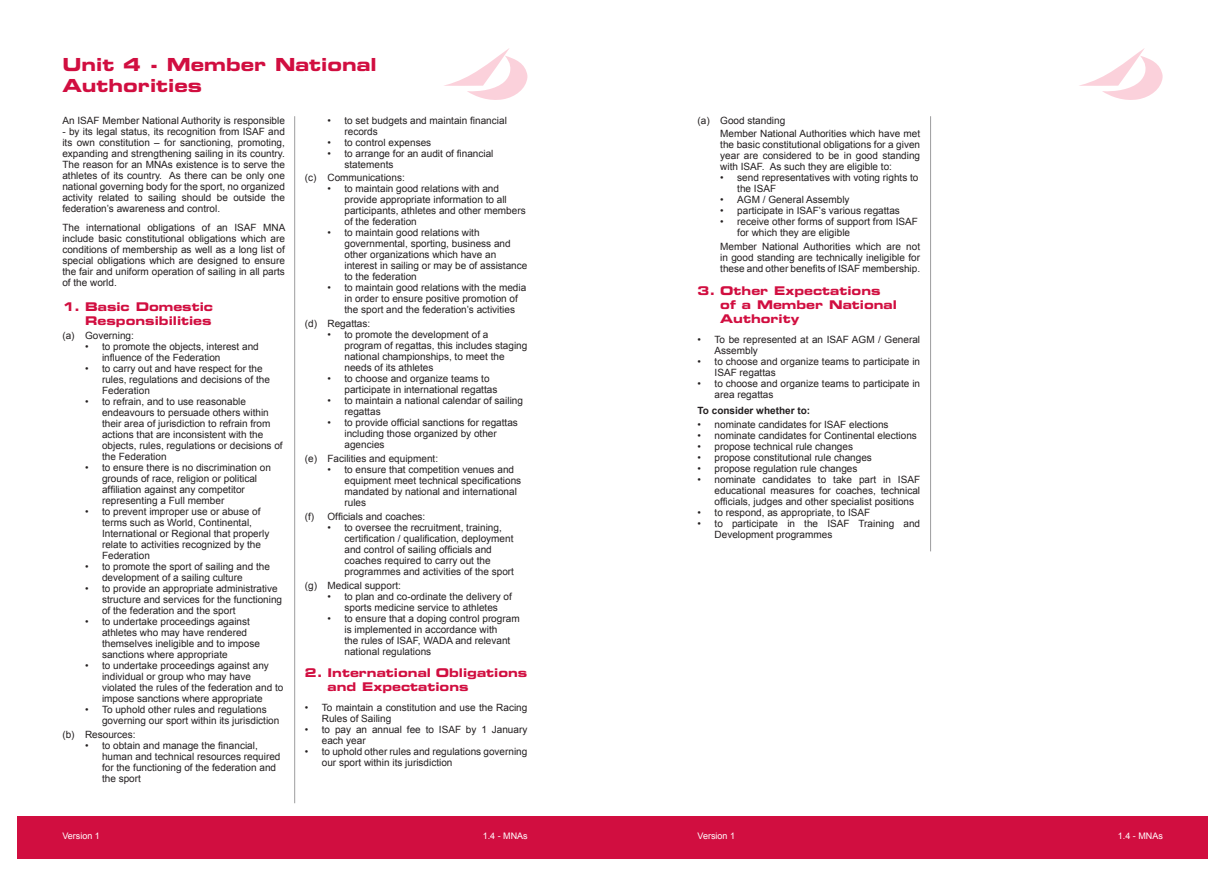
<style>
.page{position:relative;width:1225px;height:876px;background:#fff}
.page>*{position:absolute;margin:0;border:0;box-sizing:border-box;transform-origin:0 0}
.Unit_Main_Heading_Re{font:18px/21px "Eurostile LT Std Bold Ex 2";color:#d10e40}
.t1{font:12px/14px "Eurostile LT Std Bold Ex 2";color:#d10e40}
.Normal_Paragraph{font:10px/11px "Arial";color:#231f20}
.a_b_c_section{font:10px/11px "Arial";color:#231f20;text-align:justify}
.ABC_Heading{font:10px "Arial";color:#231f20}
.Normal_Paragraph-2{font:700 10px "Arial";color:#231f20}
.t2{font:9px "Arial";color:#fff}
</style>
<div class="page">
<hr style="left:294px;top:116px;width:1px;height:687px;background:#9d9d9e">
<div style="left:17px;top:816px;width:595px;height:43px;background:#d10e40"></div>
<svg style="left:444px;top:48px;width:83px;height:52px"></svg>
<svg style="left:1079px;top:48px;width:83px;height:52px"></svg>
<div style="left:612px;top:816px;width:596px;height:43px;background:#d10e40"></div>
<hr style="left:930px;top:116px;width:1px;height:435px;background:#9d9d9e">
<p class="Unit_Main_Heading_Re" style="left:62px;top:54px;width:316px">Unit 4 - Member National<br>Authorities</p>
<p class="Normal_Paragraph" style="left:62px;top:115px;width:224px">An ISAF Member National Authority is responsible</p>
<p class="Normal_Paragraph" style="left:62px;top:126px;width:224px;text-align:justify">- by its legal status, its recognition from ISAF and its own constitution – for sanctioning, promoting, expanding and strengthening sailing in its country.<br>The reason for an MNAs existence is to serve the athletes of its country. As there can be only one national governing body for the sport, no organized activity related to sailing should be outside the federation’s awareness and control.</p>
<p class="Normal_Paragraph" style="left:62px;top:222px;width:225px;text-align:justify">The international obligations of an ISAF MNA include basic constitutional obligations which are conditions of membership as well as a long list of special obligations which are designed to ensure the fair and uniform operation of sailing in all parts of the world.</p>
<p class="t1" style="left:62px;top:300px;width:152px;text-align:right">1. Basic Domestic<br>Responsibilities</p>
<p class="ABC_Heading" style="left:62px;top:329px;width:73px">(a) Governing:</p>
<p class="Normal_Paragraph" style="left:102px;top:341px;width:158px;text-indent:-17px">• to promote the objects, interest and influence of the Federation</p>
<p class="Normal_Paragraph" style="left:102px;top:363px;width:169px;text-indent:-17px">• to carry out and have respect for the rules, regulations and decisions of the<br>Federation</p>
<p class="Normal_Paragraph" style="left:102px;top:396px;width:182px;text-indent:-17px">• to refrain, and to use reasonable endeavours to persuade others within their area of jurisdiction to refrain from actions that are inconsistent with the objects, rules, regulations or decisions of the Federation</p>
<p class="Normal_Paragraph" style="left:102px;top:462px;width:170px;text-indent:-17px">• to ensure there is no discrimination on grounds of race, religion or political affiliation against any competitor representing a Full member</p>
<p class="Normal_Paragraph" style="left:102px;top:506px;width:169px;text-indent:-17px">• to prevent improper use or abuse of terms such as World, Continental,<br>International or Regional that properly relate to activities recognized by the<br>Federation</p>
<p class="Normal_Paragraph" style="left:102px;top:561px;width:169px;text-indent:-17px">• to promote the sport of sailing and the development of a sailing culture</p>
<p class="Normal_Paragraph" style="left:102px;top:583px;width:182px;text-indent:-17px">• to provide an appropriate administrative structure and services for the functioning of the federation and the sport</p>
<p class="Normal_Paragraph" style="left:102px;top:616px;width:159px;text-indent:-17px">• to undertake proceedings against athletes who may have rendered themselves ineligible and to impose sanctions where appropriate</p>
<p class="Normal_Paragraph" style="left:102px;top:660px;width:183px;text-indent:-17px">• to undertake proceedings against any individual or group who may have violated the rules of the federation and to impose sanctions where appropriate</p>
<p class="Normal_Paragraph" style="left:102px;top:704px;width:179px;text-indent:-17px">• To uphold other rules and regulations governing our sport within its jurisdiction</p>
<p class="ABC_Heading" style="left:62px;top:728px;width:75px">(b) Resources:</p>
<p class="Normal_Paragraph" style="left:102px;top:740px;width:180px;text-indent:-17px">• to obtain and manage the financial, human and technical resources required for the functioning of the federation and the sport</p>
<p class="Normal_Paragraph" style="left:344px;top:115px;width:164px;text-indent:-17px">• to set budgets and maintain financial records</p>
<p class="Normal_Paragraph" style="left:327px;top:137px;width:105px">• to control expenses</p>
<p class="Normal_Paragraph" style="left:344px;top:148px;width:150px;text-indent:-17px">• to arrange for an audit of financial statements</p>
<p class="ABC_Heading" style="left:305px;top:171px;width:101px">(c) Communications:</p>
<p class="Normal_Paragraph" style="left:344px;top:183px;width:183px;text-indent:-17px">• to maintain good relations with and provide appropriate information to all participants, athletes and other members of the federation</p>
<p class="Normal_Paragraph" style="left:344px;top:227px;width:184px;text-indent:-17px">• to maintain good relations with governmental, sporting, business and other organizations which have an interest in sailing or may be of assistance to the federation</p>
<p class="Normal_Paragraph" style="left:344px;top:282px;width:183px;text-indent:-17px">• to maintain good relations with the media in order to ensure positive promotion of the sport and the federation’s activities</p>
<p class="ABC_Heading" style="left:305px;top:317px;width:67px">(d) Regattas:</p>
<p class="Normal_Paragraph" style="left:344px;top:329px;width:184px;text-indent:-17px">• to promote the development of a program of regattas, this includes staging national championships, to meet the needs of its athletes</p>
<p class="Normal_Paragraph" style="left:344px;top:373px;width:154px;text-indent:-17px">• to choose and organize teams to participate in international regattas</p>
<p class="Normal_Paragraph" style="left:344px;top:395px;width:180px;text-indent:-17px">• to maintain a national calendar of sailing regattas</p>
<p class="Normal_Paragraph" style="left:344px;top:417px;width:175px;text-indent:-17px">• to provide official sanctions for regattas including those organized by other agencies</p>
<p class="ABC_Heading" style="left:305px;top:452px;width:135px">(e) Facilities and equipment:</p>
<p class="Normal_Paragraph" style="left:344px;top:464px;width:178px;text-indent:-17px">• to ensure that competition venues and equipment meet technical specifications mandated by national and international rules</p>
<p class="ABC_Heading" style="left:305px;top:510px;width:122px">(f) Officials and coaches:</p>
<p class="Normal_Paragraph" style="left:344px;top:522px;width:171px;text-indent:-17px">• to oversee the recruitment, training, certification / qualification, deployment and control of sailing officials and coaches required to carry out the programmes and activities of the sport</p>
<p class="ABC_Heading" style="left:305px;top:579px;width:98px">(g) Medical support:</p>
<p class="Normal_Paragraph" style="left:327px;top:591px;width:186px;text-align:center">• to plan and co-ordinate the delivery of sports medicine service to athletes</p>
<p class="Normal_Paragraph" style="left:344px;top:613px;width:177px;text-indent:-17px">• to ensure that a doping control program is implemented in accordance with<br>the rules of ISAF, WADA and relevant national regulations</p>
<p class="t1" style="left:327px;top:666px;width:201px;text-indent:-23px">2. International Obligations and Expectations</p>
<p class="Normal_Paragraph" style="left:322px;top:702px;width:207px;text-indent:-17px">• To maintain a constitution and use the Racing<br>Rules of Sailing</p>
<p class="Normal_Paragraph" style="left:322px;top:724px;width:207px;text-indent:-17px">• to pay an annual fee to ISAF by 1 January each year</p>
<p class="Normal_Paragraph" style="left:322px;top:746px;width:207px;text-indent:-17px">• to uphold other rules and regulations governing our sport within its jurisdiction</p>
<p class="t2" style="left:62px;top:830px;width:39px">Version 1</p>
<p class="t2" style="left:483px;top:830px;width:47px">1.4 - MNAs</p>
<p class="ABC_Heading" style="left:697px;top:113px;width:89px">(a) Good standing</p>
<p class="a_b_c_section" style="left:720px;top:128px;width:201px">Member National Authorities which have met the basic constitutional obligations for a given year are considered to be in good standing with ISAF. As such they are eligible to:</p>
<p class="Normal_Paragraph" style="left:737px;top:172px;width:183px;text-indent:-17px">• send representatives with voting rights to the ISAF</p>
<p class="Normal_Paragraph" style="left:720px;top:194px;width:131px">• AGM / General Assembly</p>
<p class="Normal_Paragraph" style="left:720px;top:205px;width:181px">• participate in ISAF’s various regattas</p>
<p class="Normal_Paragraph" style="left:737px;top:216px;width:182px;text-indent:-17px">• receive other forms of support from ISAF for which they are eligible</p>
<p class="a_b_c_section" style="left:720px;top:241px;width:201px">Member National Authorities which are not in good standing are technically ineligible for these and other benefits of ISAF membership.</p>
<p class="t1" style="left:720px;top:283px;width:178px;text-indent:-23px">3. Other Expectations of a Member National<br>Authority</p>
<p class="Normal_Paragraph" style="left:714px;top:334px;width:207px;text-indent:-17px">• To be represented at an ISAF AGM / General<br>Assembly</p>
<p class="Normal_Paragraph" style="left:714px;top:356px;width:207px;text-indent:-17px">• to choose and organize teams to participate in<br>ISAF regattas</p>
<p class="Normal_Paragraph" style="left:714px;top:378px;width:207px;text-indent:-17px">• to choose and organize teams to participate in area regattas</p>
<p class="Normal_Paragraph-2" style="left:697px;top:404px;width:114px">To consider whether to:</p>
<p class="Normal_Paragraph" style="left:697px;top:419px;width:192px">• nominate candidates for ISAF elections</p>
<p class="Normal_Paragraph" style="left:697px;top:430px;width:221px">• nominate candidates for Continental elections</p>
<p class="Normal_Paragraph" style="left:697px;top:441px;width:157px">• propose technical rule changes</p>
<p class="Normal_Paragraph" style="left:697px;top:452px;width:176px">• propose constitutional rule changes</p>
<p class="Normal_Paragraph" style="left:697px;top:463px;width:161px">• propose regulation rule changes</p>
<p class="Normal_Paragraph" style="left:714px;top:474px;width:207px;text-align:justify;text-indent:-17px">• nominate candidates to take part in ISAF educational measures for coaches, technical officials, judges and other specialist positions</p>
<p class="Normal_Paragraph" style="left:697px;top:507px;width:174px">• to respond, as appropriate, to ISAF</p>
<p class="Normal_Paragraph" style="left:714px;top:518px;width:207px;text-indent:-17px">• to participate in the ISAF Training and<br>Development programmes</p>
<p class="t2" style="left:697px;top:830px;width:39px">Version 1</p>
<p class="t2" style="left:1118px;top:830px;width:47px">1.4 - MNAs</p>
</div>
